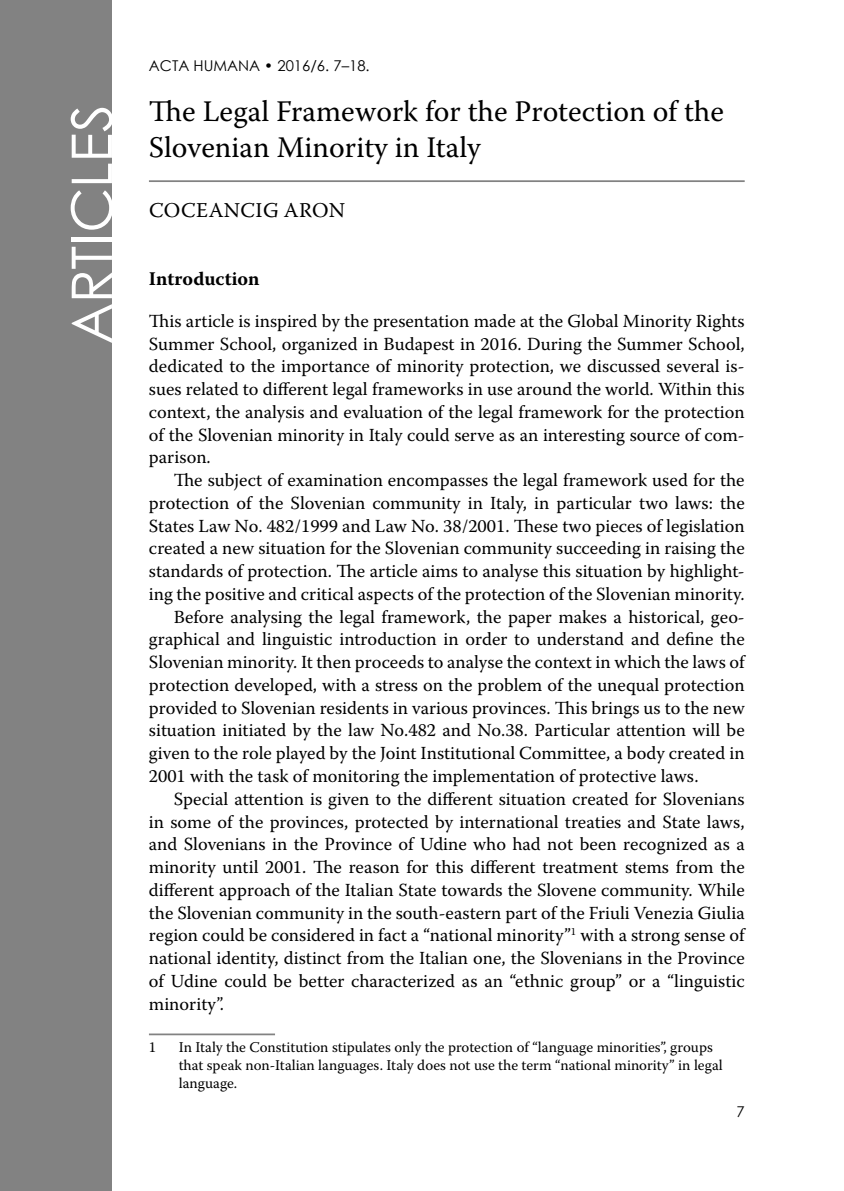
<style>
.page{position:relative;width:844px;height:1191px;background:#fff}
.page>*{position:absolute;margin:0;border:0;box-sizing:border-box;transform-origin:0 0}
.t1{font:56px "Century Gothic";letter-spacing:-.005em;color:#fff}
.Tanulmánycím{font:29.75px/35.7px "Warnock Pro";color:#000}
.Szerző{font:21px "Warnock Pro";letter-spacing:.02em;color:#000}
.Címsor_1{font:700 19.25px "Warnock Pro";color:#000}
.Szöveg{font:18.38px/22.8px "Warnock Pro";color:#000;text-align:justify}
.Szöveg_első_bek{font:18.38px/22.8px "Warnock Pro";color:#000;text-align:justify}
.Lábjegyzet{font:14.88px/17.8px "Warnock Pro";color:#000}
.t2{font:14.88px "Century Gothic";color:#000}
</style>
<div class="page">
<div style="left:0;top:0;width:112px;height:1191px;background:#828282"></div>
<hr style="left:149px;top:180px;width:595px;height:2px;background:#828282">
<hr style="left:149px;top:1033px;width:126px;height:2px;background:#828282">
<p class="t2" style="left:149px;top:55px;width:222px">ACTA HUMANA • 2016/6. 7–18.</p>
<h1 class="t1" style="left:53px;top:344px;width:241px;rotate:-90deg">ARTICLES</h1>
<p class="Tanulmánycím" style="left:149px;top:93px;width:576px">The Legal Framework for the Protection of the<br>Slovenian Minority in Italy</p>
<p class="Szerző" style="left:149px;top:197px;width:197px">COCEANCIG ARON</p>
<p class="Címsor_1" style="left:149px;top:267px;width:112px">Introduction</p>
<p class="Szöveg_első_bek" style="left:149px;top:309px;width:597px">This article is inspired by the presentation made at the Global Minority Rights Summer School, organized in Budapest in 2016. During the Summer School, dedicated to the importance of minority protection, we discussed several is&shy;sues related to different legal frameworks in use around the world. Within this context, the analysis and evaluation of the legal framework for the protection of the Slovenian minority in Italy could serve as an interesting source of com&shy;parison.</p>
<p class="Szöveg" style="left:149px;top:468px;width:597px;text-indent:25px">The subject of examination encompasses the legal framework used for the protection of the Slovenian community in Italy, in particular two laws: the States Law No. 482/1999 and Law No. 38/2001. These two pieces of legislation created a new situation for the Slovenian community succeeding in raising the standards of protection. The article aims to analyse this situation by highlight&shy;ing the positive and critical aspects of the protection of the Slovenian minority.</p>
<p class="Szöveg" style="left:149px;top:605px;width:598px;text-indent:25px">Before analysing the legal framework, the paper makes a historical, geo&shy;graphical and linguistic introduction in order to understand and define the Slovenian minority. It then proceeds to analyse the context in which the laws of protection developed, with a stress on the problem of the unequal protection provided to Slovenian residents in various provinces. This brings us to the new situation initiated by the law No.482 and No.38. Particular attention will be given to the role played by the Joint Institutional Committee, a body created in 2001 with the task of monitoring the implementation of protective laws.</p>
<p class="Szöveg" style="left:149px;top:787px;width:598px;text-indent:25px">Special attention is given to the different situation created for Slovenians in some of the provinces, protected by international treaties and State laws, and Slovenians in the Province of Udine who had not been recognized as a minority until 2001. The reason for this different treatment stems from the different approach of the Italian State towards the Slovene community. While the Slovenian community in the south-eastern part of the Friuli Venezia Giulia region could be considered in fact a “national minority”<sup>1</sup> with a strong sense of national identity, distinct from the Italian one, the Slovenians in the Province of Udine could be better characterized as an “ethnic group” or a “linguistic minority”.</p>
<p class="Lábjegyzet" style="left:149px;top:1038px;width:9px">1</p>
<p class="Lábjegyzet" style="left:179px;top:1038px;width:545px">In Italy the Constitution stipulates only the protection of “language minorities”, groups that speak non-Italian languages. Italy does not use the term “national minority” in legal language.</p>
<p class="t2" style="left:736px;top:1100px;width:10px">7</p>
</div>
